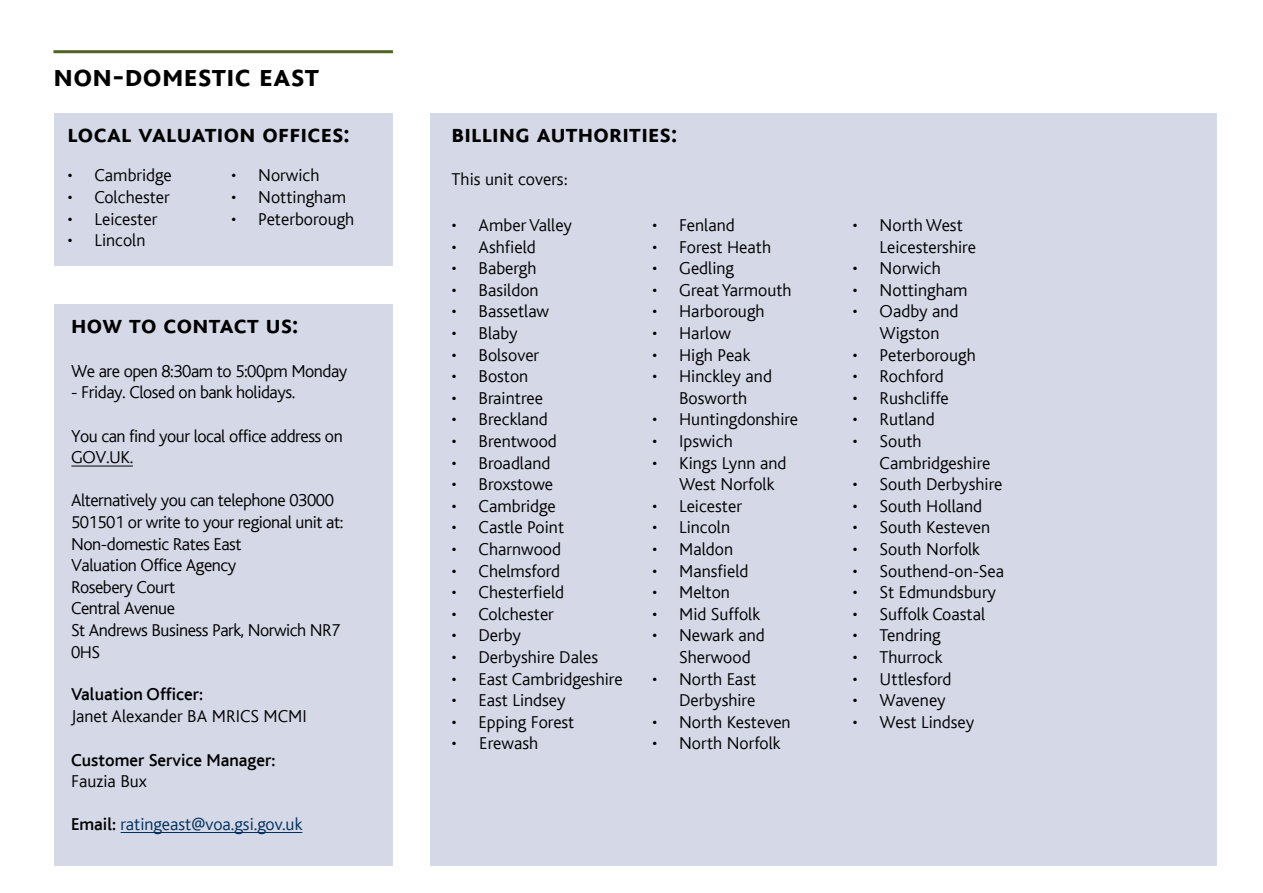
<style>
.page{position:relative;width:1263px;height:893px;background:#fff}
.page>*{position:absolute;margin:0;border:0;box-sizing:border-box;transform-origin:0 0}
.t1{font:700 33px "Bliss Caps";letter-spacing:.01em;color:#000}
.t2{font:700 27px "Bliss Caps";letter-spacing:.01em;color:#000}
.t3{font:300 18px/21.6px "Bliss";color:#000}
.t4{font:300 18px/21.6px "Bliss";letter-spacing:-.025em;color:#000}
.t5{font:500 18px "Bliss";color:#000}
.t6{font:300 18px "Bliss";color:#00305d}
.t7{font:300 18px "Bliss";color:#000}
.s1{font-weight:500;color:#000}
.s2{font-family:"Minion Pro";font-weight:400}
</style>
<div class="page">
<div style="left:54px;top:305px;width:339px;height:561px;background:#d5d8e6"></div>
<div style="left:430px;top:113px;width:787px;height:753px;background:#d5d8e6"></div>
<div style="left:54px;top:113px;width:339px;height:153px;background:#d5d8e6"></div>
<hr style="left:121px;top:832px;width:181px;height:1px;background:#00305d">
<hr style="left:71px;top:466px;width:62px;height:1px;background:#000">
<hr style="left:53px;top:50px;width:340px;height:3px;background:#4f6424">
<h1 class="t1" style="left:53px;top:58px;width:267px">non-domestic east</h1>
<h2 class="t2" style="left:68px;top:119px;width:284px">local valuation offices:</h2>
<p class="t3" style="left:68px;top:165px;width:106px">• Cambridge</p>
<p class="t3" style="left:68px;top:187px;width:104px">• Colchester</p>
<p class="t3" style="left:68px;top:208px;width:91px">• Leicester</p>
<p class="t3" style="left:68px;top:230px;width:80px">• Lincoln</p>
<p class="t3" style="left:231px;top:165px;width:90px">• Norwich</p>
<p class="t3" style="left:231px;top:187px;width:116px">• Nottingham</p>
<p class="t3" style="left:231px;top:208px;width:125px">• Peterborough</p>
<h2 class="t2" style="left:71px;top:310px;width:229px">how to contact us:</h2>
<p class="t4" style="left:71px;top:360px;width:278px">We are open 8:30am to 5:00pm Monday</p>
<p class="t4" style="left:71px;top:382px;width:226px">- Friday. Closed on bank holidays.</p>
<p class="t4" style="left:71px;top:425px;width:273px">You can find your local office address on<br>GOV.UK.</p>
<p class="t4" style="left:71px;top:490px;width:274px">Alternatively you can telephone 03000<br>501501 or write to your regional unit at:<br>Non-domestic Rates East<br>Valuation Office Agency<br>Rosebery Court<br>Central Avenue<br>St Andrews Business Park, Norwich NR7<br>0HS</p>
<p class="t5" style="left:71px;top:685px;width:133px">Valuation Officer:</p>
<p class="t3" style="left:71px;top:705px;width:237px">Janet Alexander BA MRICS MCMI</p>
<p class="t5" style="left:71px;top:750px;width:206px">Customer Service Manager:</p>
<p class="t7" style="left:71px;top:772px;width:77px">Fauzia Bux</p>
<p class="t6" style="left:71px;top:814px;width:233px"><span class="s1">Email:</span> ratingeast@voa.gsi.gov.uk</p>
<h2 class="t2" style="left:452px;top:119px;width:227px">billing authorities:</h2>
<p class="t3" style="left:452px;top:169px;width:118px">This unit covers<span class="s2">:</span></p>
<p class="t3" style="left:452px;top:215px;width:122px">• Amber Valley</p>
<p class="t3" style="left:452px;top:236px;width:86px">• Ashfield</p>
<p class="t3" style="left:452px;top:258px;width:86px">• Babergh</p>
<p class="t3" style="left:452px;top:279px;width:89px">• Basildon</p>
<p class="t3" style="left:452px;top:301px;width:99px">• Bassetlaw</p>
<p class="t3" style="left:452px;top:323px;width:68px">• Blaby</p>
<p class="t3" style="left:452px;top:344px;width:89px">• Bolsover</p>
<p class="t3" style="left:452px;top:366px;width:78px">• Boston</p>
<p class="t3" style="left:452px;top:387px;width:93px">• Braintree</p>
<p class="t3" style="left:452px;top:409px;width:98px">• Breckland</p>
<p class="t3" style="left:452px;top:431px;width:107px">• Brentwood</p>
<p class="t3" style="left:452px;top:452px;width:100px">• Broadland</p>
<p class="t3" style="left:452px;top:474px;width:103px">• Broxstowe</p>
<p class="t3" style="left:452px;top:495px;width:106px">• Cambridge</p>
<p class="t3" style="left:452px;top:517px;width:114px">• Castle Point</p>
<p class="t3" style="left:452px;top:539px;width:111px">• Charnwood</p>
<p class="t3" style="left:452px;top:560px;width:110px">• Chelmsford</p>
<p class="t3" style="left:452px;top:582px;width:114px">• Chesterfield</p>
<p class="t3" style="left:452px;top:603px;width:104px">• Colchester</p>
<p class="t3" style="left:452px;top:625px;width:71px">• Derby</p>
<p class="t3" style="left:452px;top:647px;width:148px">• Derbyshire Dales</p>
<p class="t3" style="left:452px;top:668px;width:173px">• East Cambridgeshire</p>
<p class="t3" style="left:452px;top:690px;width:116px">• East Lindsey</p>
<p class="t3" style="left:452px;top:711px;width:124px">• Epping Forest</p>
<p class="t3" style="left:452px;top:733px;width:88px">• Erewash</p>
<p class="t3" style="left:652px;top:215px;width:84px">• Fenland</p>
<p class="t3" style="left:652px;top:236px;width:121px">• Forest Heath</p>
<p class="t3" style="left:652px;top:258px;width:84px">• Gedling</p>
<p class="t3" style="left:652px;top:279px;width:141px">• Great Yarmouth</p>
<p class="t3" style="left:652px;top:301px;width:114px">• Harborough</p>
<p class="t3" style="left:652px;top:323px;width:81px">• Harlow</p>
<p class="t3" style="left:652px;top:344px;width:100px">• High Peak</p>
<p class="t3" style="left:652px;top:366px;width:121px;text-align:center">• Hinckley and<br>Bosworth</p>
<p class="t3" style="left:652px;top:409px;width:148px">• Huntingdonshire</p>
<p class="t3" style="left:652px;top:431px;width:82px">• Ipswich</p>
<p class="t3" style="left:679px;top:452px;width:109px;text-indent:-27px">• Kings Lynn and<br>West Norfolk</p>
<p class="t3" style="left:652px;top:495px;width:91px">• Leicester</p>
<p class="t3" style="left:652px;top:517px;width:80px">• Lincoln</p>
<p class="t3" style="left:652px;top:539px;width:82px">• Maldon</p>
<p class="t3" style="left:652px;top:560px;width:98px">• Mansfield</p>
<p class="t3" style="left:652px;top:582px;width:79px">• Melton</p>
<p class="t3" style="left:652px;top:603px;width:109px">• Mid Suffolk</p>
<p class="t3" style="left:679px;top:625px;width:87px;text-indent:-27px">• Newark and<br>Sherwood</p>
<p class="t3" style="left:652px;top:668px;width:106px;text-align:right">• North East<br>Derbyshire</p>
<p class="t3" style="left:652px;top:711px;width:140px">• North Kesteven</p>
<p class="t3" style="left:652px;top:733px;width:130px">• North Norfolk</p>
<p class="t3" style="left:880px;top:215px;width:98px;text-indent:-27px">• North West<br>Leicestershire</p>
<p class="t3" style="left:853px;top:258px;width:90px">• Norwich</p>
<p class="t3" style="left:853px;top:279px;width:116px">• Nottingham</p>
<p class="t3" style="left:853px;top:301px;width:107px;text-align:center">• Oadby and<br>Wigston</p>
<p class="t3" style="left:853px;top:344px;width:125px">• Peterborough</p>
<p class="t3" style="left:853px;top:366px;width:93px">• Rochford</p>
<p class="t3" style="left:853px;top:387px;width:98px">• Rushcliffe</p>
<p class="t3" style="left:853px;top:409px;width:84px">• Rutland</p>
<p class="t3" style="left:880px;top:431px;width:112px;text-indent:-27px">• South<br>Cambridgeshire</p>
<p class="t3" style="left:853px;top:474px;width:151px">• South Derbyshire</p>
<p class="t3" style="left:853px;top:495px;width:131px">• South Holland</p>
<p class="t3" style="left:853px;top:517px;width:139px">• South Kesteven</p>
<p class="t3" style="left:853px;top:539px;width:129px">• South Norfolk</p>
<p class="t3" style="left:853px;top:560px;width:153px">• Southend-on-Sea</p>
<p class="t3" style="left:853px;top:582px;width:145px">• St Edmundsbury</p>
<p class="t3" style="left:853px;top:603px;width:134px">• Suffolk Coastal</p>
<p class="t3" style="left:853px;top:625px;width:90px">• Tendring</p>
<p class="t3" style="left:853px;top:647px;width:91px">• Thurrock</p>
<p class="t3" style="left:853px;top:668px;width:100px">• Uttlesford</p>
<p class="t3" style="left:853px;top:690px;width:95px">• Waveney</p>
<p class="t3" style="left:853px;top:711px;width:123px">• West Lindsey</p>
</div>
